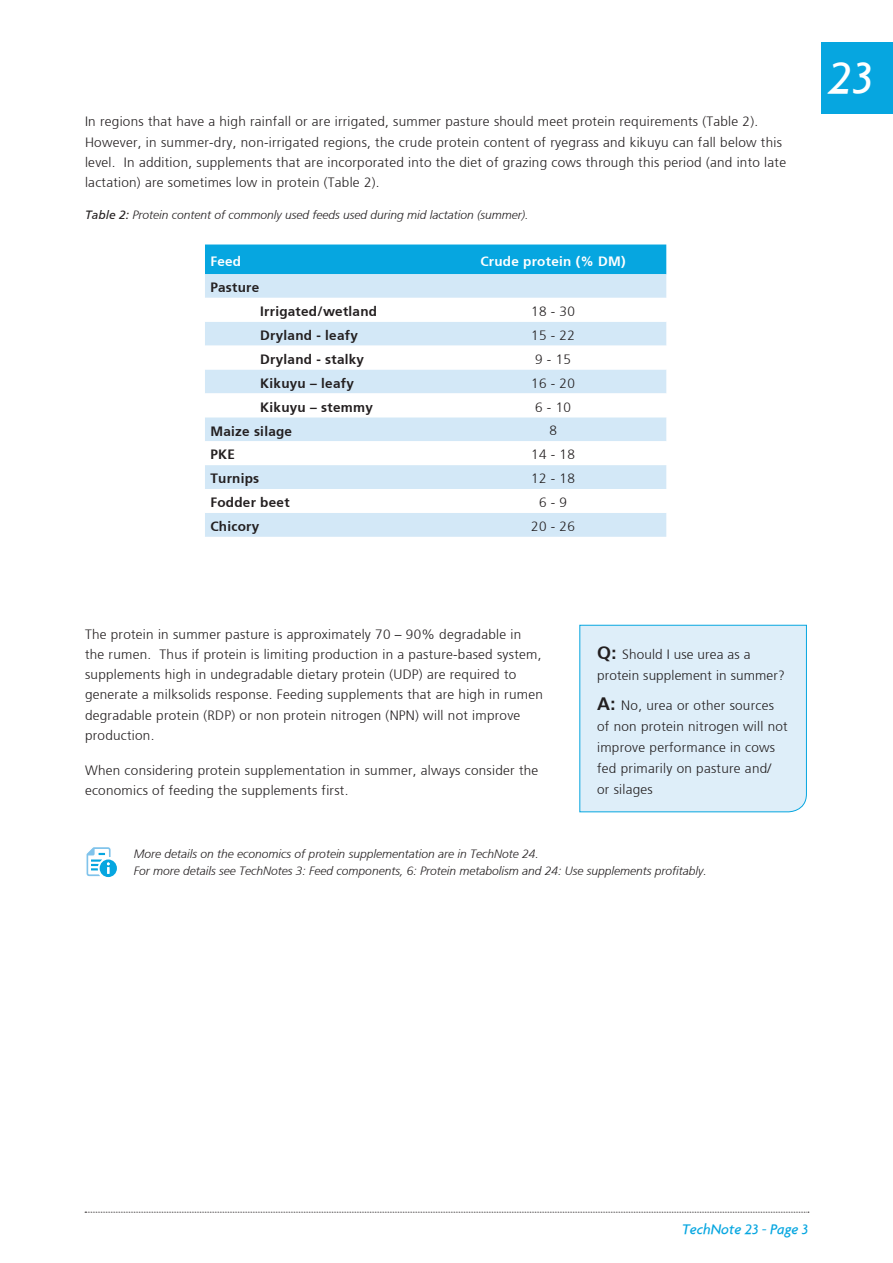
<style>
.page{position:relative;width:893px;height:1263px;background:#fff}
.page>*{position:absolute;margin:0;border:0;box-sizing:border-box;transform-origin:0 0}
.t1{font:italic 500 48px "Agenda";color:#fff}
.t2{font:italic 500 15px "Agenda";color:#06a6e0}
.Body_Copy{font:300 13.5px/20.2px "Frutiger";letter-spacing:.02em;color:#231f20}
.Body_Copy-2{font:700 13.5px "Frutiger";letter-spacing:.02em;color:#231f20}
.Body_Copy-3{font:700 13.5px "Frutiger";letter-spacing:.02em;color:#fff}
.t3{font:italic 300 12px/16.5px "Frutiger";color:#231f20}
.s1{font-weight:400}
.s2{font-weight:700;font-size:18px}
</style>
<div class="page">
<svg style="left:85px;top:1212px;width:724px;height:1px"></svg>
<div style="left:821px;top:43px;width:72px;height:71px;background:#06a6e0"></div>
<div style="left:579px;top:624px;width:228px;height:189px;background:#deeef9"></div>
<svg style="left:86px;top:847px;width:31px;height:31px"></svg>
<div style="left:205px;top:244px;width:461px;height:30px;background:#06a6e0"></div>
<div style="left:205px;top:274px;width:461px;height:263px;background:#d3e8f7"></div>
<svg style="left:205px;top:298px;width:461px;height:215px"></svg>
<p class="Body_Copy" style="left:85px;top:112px;width:703px">In regions that have a high rainfall or are irrigated, summer pasture should meet protein requirements (Table 2).<br>However, in summer-dry, non-irrigated regions, the crude protein content of ryegrass and kikuyu can fall below this level. In addition, supplements that are incorporated into the diet of grazing cows through this period (and into late lactation) are sometimes low in protein (Table 2).</p>
<p class="t3" style="left:85px;top:206px;width:445px"><span class="s1">Table 2:</span> Protein content of commonly used feeds used during mid lactation (summer).</p>
<p class="Body_Copy-3" style="left:210px;top:253px;width:32px">Feed</p>
<p class="Body_Copy-3" style="left:480px;top:253px;width:147px">Crude protein (% DM)</p>
<p class="Body_Copy-2" style="left:210px;top:280px;width:50px">Pasture</p>
<p class="Body_Copy-2" style="left:260px;top:303px;width:118px">Irrigated/wetland</p>
<p class="Body_Copy" style="left:531px;top:301px;width:45px">18 - 30</p>
<p class="Body_Copy-2" style="left:260px;top:327px;width:99px">Dryland - leafy</p>
<p class="Body_Copy" style="left:531px;top:325px;width:45px">15 - 22</p>
<p class="Body_Copy-2" style="left:260px;top:351px;width:105px">Dryland - stalky</p>
<p class="Body_Copy" style="left:535px;top:349px;width:37px">9 - 15</p>
<p class="Body_Copy-2" style="left:260px;top:375px;width:95px">Kikuyu – leafy</p>
<p class="Body_Copy" style="left:531px;top:373px;width:45px">16 - 20</p>
<p class="Body_Copy-2" style="left:260px;top:399px;width:114px">Kikuyu – stemmy</p>
<p class="Body_Copy" style="left:535px;top:397px;width:37px">6 - 10</p>
<p class="Body_Copy-2" style="left:210px;top:423px;width:83px">Maize silage</p>
<p class="Body_Copy" style="left:549px;top:421px;width:9px">8</p>
<p class="Body_Copy-2" style="left:210px;top:447px;width:26px">PKE</p>
<p class="Body_Copy" style="left:531px;top:445px;width:45px">14 - 18</p>
<p class="Body_Copy-2" style="left:210px;top:471px;width:50px">Turnips</p>
<p class="Body_Copy" style="left:531px;top:469px;width:45px">12 - 18</p>
<p class="Body_Copy-2" style="left:210px;top:495px;width:81px">Fodder beet</p>
<p class="Body_Copy" style="left:539px;top:492px;width:30px">6 - 9</p>
<p class="Body_Copy-2" style="left:210px;top:518px;width:50px">Chicory</p>
<p class="Body_Copy" style="left:531px;top:516px;width:45px">20 - 26</p>
<p class="Body_Copy" style="left:85px;top:624px;width:459px">The protein in summer pasture is approximately 70 – 90% degradable in the rumen. Thus if protein is limiting production in a pasture-based system, supplements high in undegradable dietary protein (UDP) are required to generate a milksolids response. Feeding supplements that are high in rumen degradable protein (RDP) or non protein nitrogen (NPN) will not improve production.</p>
<p class="Body_Copy" style="left:85px;top:761px;width:455px">When considering protein supplementation in summer, always consider the economics of feeding the supplements first.</p>
<p class="Body_Copy" style="left:597px;top:644px;width:189px;line-height:21px"><span class="s2">Q:</span> Should I use urea as a protein supplement in summer?</p>
<p class="Body_Copy" style="left:597px;top:695px;width:192px;line-height:21px"><span class="s2">A:</span> No, urea or other sources of non protein nitrogen will not improve performance in cows fed primarily on pasture and/<br>or silages</p>
<p class="t3" style="left:134px;top:846px;width:574px">More details on the economics of protein supplementation are in TechNote 24.<br>For more details see TechNotes 3: Feed components, 6: Protein metabolism and 24: Use supplements profitably.</p>
<h1 class="t1" style="left:828px;top:49px;width:46px">23</h1>
<p class="t2" style="left:682px;top:1220px;width:128px">TechNote 23 - Page 3</p>
</div>
